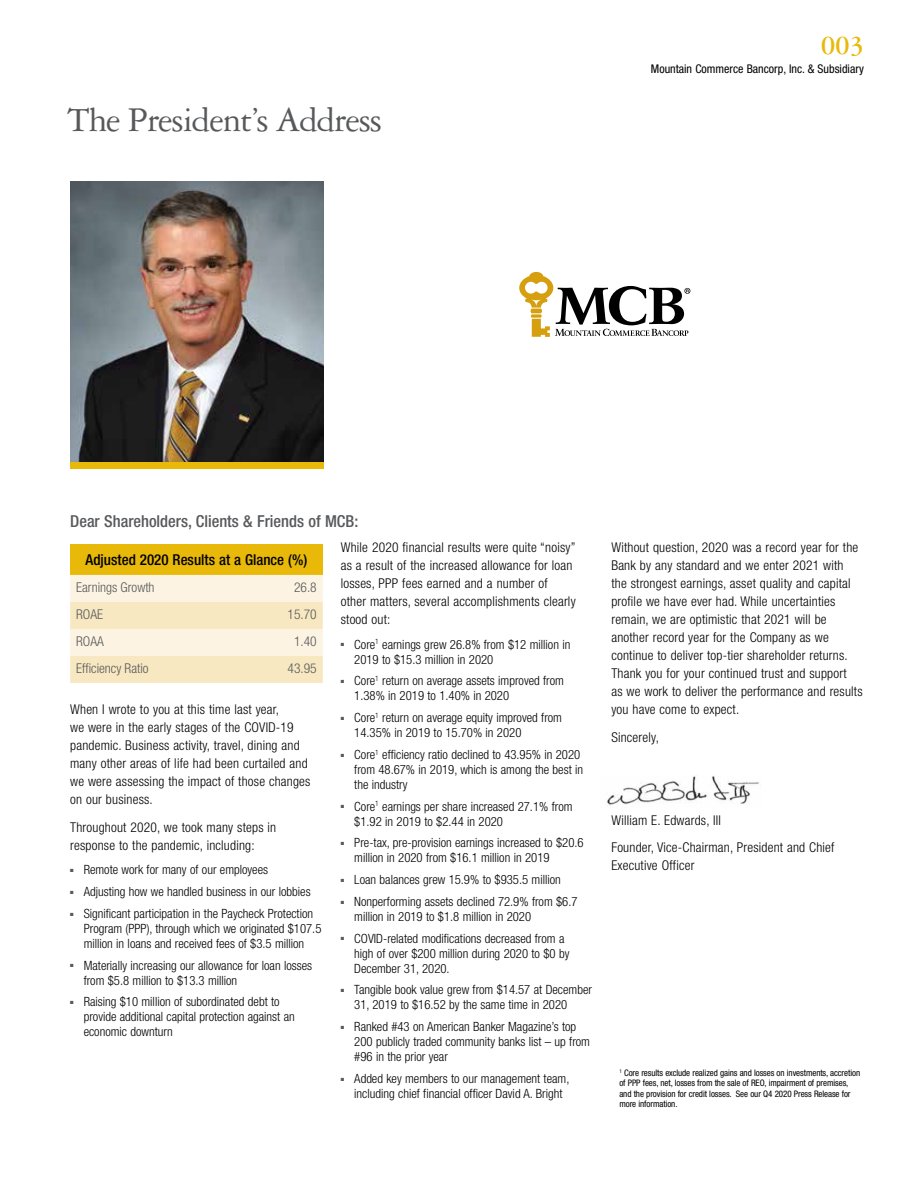
<style>
.page{position:relative;width:918px;height:1188px;background:#fff}
.page>*{position:absolute;margin:0;border:0;box-sizing:border-box;transform-origin:0 0}
.t1{font:37.05px "Garamond Three";letter-spacing:-.03em;color:#58595b}
.t2{font:700 28.5px "Garamond Three";color:#e8b909}
.t3{font:500 condensed 16.5px "Helvetica Neue";color:#58595b}
.t4{font:500 condensed 15px "Helvetica Neue";color:#000}
.t5{font:300 condensed 13.5px/18px "Helvetica Neue";letter-spacing:.015em;color:#000}
.t6{font:300 condensed 13.5px "Helvetica Neue";color:#58595b}
.t7{font:300 condensed 12.75px/15px "Helvetica Neue";color:#000}
.t8{font:condensed 12px "Helvetica Neue";color:#000}
.t9{font:condensed 9px/10.5px "Helvetica Neue";letter-spacing:-.01em;color:#000}
</style>
<div class="page">
<img style="left:607px;top:776px;width:152px;height:29px">
<img style="left:70px;top:181px;width:254px;height:281px">
<div style="left:70px;top:462px;width:254px;height:7px;background:#e8b909"></div>
<svg style="left:519px;top:272px;width:171px;height:65px"></svg>
<div style="left:70px;top:544px;width:253px;height:31px;background:#e8b909"></div>
<svg style="left:70px;top:575px;width:253px;height:108px"></svg>
<h1 class="t1" style="left:67px;top:100px;width:316px">The President’s Address</h1>
<h2 class="t2" style="left:821px;top:30px;width:44px">003</h2>
<p class="t8" style="left:651px;top:61px;width:215px">Mountain Commerce Bancorp, Inc. &amp; Subsidiary</p>
<p class="t3" style="left:70px;top:512px;width:290px">Dear Shareholders, Clients &amp; Friends of MCB:</p>
<p class="t4" style="left:86px;top:551px;width:223px">Adjusted 2020 Results at a Glance (%)</p>
<p class="t6" style="left:76px;top:579px;width:80px">Earnings Growth</p>
<p class="t6" style="left:294px;top:579px;width:24px">26.8</p>
<p class="t6" style="left:76px;top:606px;width:28px">ROAE</p>
<p class="t6" style="left:288px;top:606px;width:31px">15.70</p>
<p class="t6" style="left:76px;top:633px;width:29px">ROAA</p>
<p class="t6" style="left:294px;top:633px;width:24px">1.40</p>
<p class="t6" style="left:76px;top:660px;width:74px">Efficiency Ratio</p>
<p class="t6" style="left:288px;top:660px;width:31px">43.95</p>
<p class="t5" style="left:70px;top:700px;width:242px">When I wrote to you at this time last year,<br>we were in the early stages of the COVID-19 pandemic. Business activity, travel, dining and many other areas of life had been curtailed and we were assessing the impact of those changes on our business.</p>
<p class="t5" style="left:70px;top:818px;width:208px">Throughout 2020, we took many steps in response to the pandemic, including:</p>
<p class="t7" style="left:70px;top:862px;width:199px"><sup>■</sup> Remote work for many of our employees</p>
<p class="t7" style="left:70px;top:884px;width:242px"><sup>■</sup> Adjusting how we handled business in our lobbies</p>
<p class="t7" style="left:84px;top:906px;width:239px;text-indent:-13px"><sup>■</sup> Significant participation in the Paycheck Protection<br>Program (PPP), through which we originated $107.5 million in loans and received fees of $3.5 million</p>
<p class="t7" style="left:84px;top:957px;width:230px;text-indent:-13px"><sup>■</sup> Materially increasing our allowance for loan losses from $5.8 million to $13.3 million</p>
<p class="t7" style="left:84px;top:994px;width:213px;text-indent:-13px"><sup>■</sup> Raising $10 million of subordinated debt to provide additional capital protection against an economic downturn</p>
<p class="t5" style="left:341px;top:538px;width:236px">While 2020 financial results were quite “noisy” as a result of the increased allowance for loan losses, PPP fees earned and a number of other matters, several accomplishments clearly stood out:</p>
<p class="t7" style="left:354px;top:637px;width:218px;text-indent:-13px"><sup>■</sup> Core<sup>1</sup> earnings grew 26.8% from $12 million in<br>2019 to $15.3 million in 2020</p>
<p class="t7" style="left:354px;top:673px;width:211px;text-indent:-13px"><sup>■</sup> Core<sup>1</sup> return on average assets improved from<br>1.38% in 2019 to 1.40% in 2020</p>
<p class="t7" style="left:354px;top:710px;width:209px;text-indent:-13px"><sup>■</sup> Core<sup>1</sup> return on average equity improved from<br>14.35% in 2019 to 15.70% in 2020</p>
<p class="t7" style="left:354px;top:747px;width:230px;text-indent:-13px"><sup>■</sup> Core<sup>1</sup> efficiency ratio declined to 43.95% in 2020 from 48.67% in 2019, which is among the best in the industry</p>
<p class="t7" style="left:354px;top:799px;width:220px;text-indent:-13px"><sup>■</sup> Core<sup>1</sup> earnings per share increased 27.1% from $1.92 in 2019 to $2.44 in 2020</p>
<p class="t7" style="left:354px;top:835px;width:231px;text-indent:-13px"><sup>■</sup> Pre-tax, pre-provision earnings increased to $20.6 million in 2020 from $16.1 million in 2019</p>
<p class="t7" style="left:341px;top:872px;width:222px"><sup>■</sup> Loan balances grew 15.9% to $935.5 million</p>
<p class="t7" style="left:354px;top:894px;width:225px;text-indent:-13px"><sup>■</sup> Nonperforming assets declined 72.9% from $6.7 million in 2019 to $1.8 million in 2020</p>
<p class="t7" style="left:354px;top:931px;width:217px;text-indent:-13px"><sup>■</sup> COVID-related modifications decreased from a high of over $200 million during 2020 to $0 by<br>December 31, 2020.</p>
<p class="t7" style="left:354px;top:982px;width:239px;text-indent:-13px"><sup>■</sup> Tangible book value grew from $14.57 at December<br>31, 2019 to $16.52 by the same time in 2020</p>
<p class="t7" style="left:354px;top:1019px;width:237px;text-indent:-13px"><sup>■</sup> Ranked #43 on American Banker Magazine’s top<br>200 publicly traded community banks list – up from #96 in the prior year</p>
<p class="t7" style="left:341px;top:1071px;width:230px;text-align:center"><sup>■</sup> Added key members to our management team, including chief financial officer David A. Bright</p>
<p class="t5" style="left:611px;top:538px;width:253px">Without question, 2020 was a record year for the Bank by any standard and we enter 2021 with<br>the strongest earnings, asset quality and capital profile we have ever had. While uncertainties remain, we are optimistic that 2021 will be another record year for the Company as we continue to deliver top-tier shareholder returns.<br>Thank you for your continued trust and support<br>as we work to deliver the performance and results you have come to expect.</p>
<p class="t5" style="left:611px;top:728px;width:49px">Sincerely,</p>
<p class="t5" style="left:611px;top:806px;width:225px;line-height:27.8px">William E. Edwards, III<br>Founder, Vice-Chairman, President and Chief</p>
<p class="t5" style="left:611px;top:857px;width:85px">Executive Officer</p>
<p class="t9" style="left:619px;top:1067px;width:242px"><sup>1</sup> Core results exclude realized gains and losses on investments, accretion of PPP fees, net, losses from the sale of REO, impairment of premises, and the provision for credit losses. See our Q4 2020 Press Release for more information.</p>
</div>
